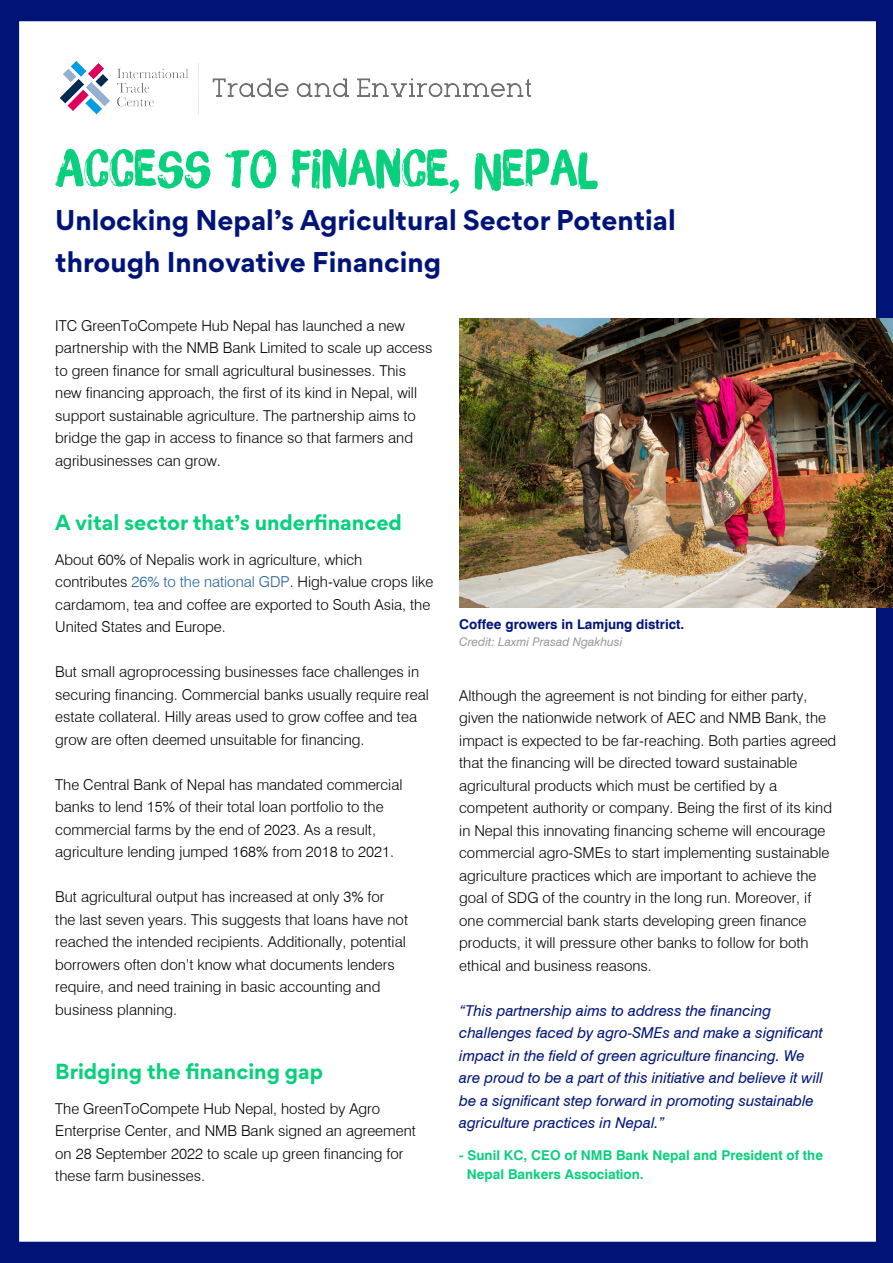
<style>
.page{position:relative;width:893px;height:1263px;background:#fff}
.page>*{position:absolute;margin:0;border:0;box-sizing:border-box;transform-origin:0 0}
.t1{font:51px "Brush Up W01";color:#08d07c}
.t2{font:700 25.5px/42px "Gordita";color:#001478}
.t3{font:700 19.5px "Gordita";color:#08d07c}
.t4{font:300 15px/22.5px "Swiss 721 BT";color:#000}
.t5{font:15px/22.5px "Swis 721 BT Regular 2";color:#001478}
.t6{font:700 13.5px/19.5px "Swiss 721 BT";color:#08d07c}
.t7{font:700 13.5px "Swiss 721 BT";color:#001478}
.t8{font:12px "Swis 721 BT Regular 2";color:#97999c}
.s1{color:#215e9e}
</style>
<div class="page">
<div style="left:1px;top:1px;width:891px;height:1261px;background:#001478"></div>
<div style="left:19px;top:21px;width:857px;height:1221px;background:#fff;border:2px solid #fff"></div>
<img style="left:459px;top:319px;width:434px;height:288px">
<img style="left:60px;top:61px;width:471px;height:54px">
<h1 class="t1" style="left:55px;top:139px;width:544px">ACCESS TO FINANCE, NEPAL</h1>
<h2 class="t2" style="left:55px;top:198px;width:622px">Unlocking Nepal’s Agricultural Sector Potential through Innovative Financing</h2>
<p class="t4" style="left:55px;top:314px;width:379px">ITC GreenToCompete Hub Nepal has launched a new partnership with the NMB Bank Limited to scale up access to green finance for small agricultural businesses. This new financing approach, the first of its kind in Nepal, will support sustainable agriculture. The partnership aims to bridge the gap in access to finance so that farmers and agribusinesses can grow.</p>
<h3 class="t3" style="left:55px;top:507px;width:348px">A vital sector that’s underfinanced</h3>
<p class="t4" style="left:55px;top:548px;width:380px">About 60% of Nepalis work in agriculture, which contributes <span class="s1">26% to the national GDP</span>. High-value crops like cardamom, tea and coffee are exported to South Asia, the United States and Europe.</p>
<p class="t4" style="left:55px;top:660px;width:375px">But small agroprocessing businesses face challenges in securing financing. Commercial banks usually require real estate collateral. Hilly areas used to grow coffee and tea grow are often deemed unsuitable for financing.</p>
<p class="t4" style="left:55px;top:773px;width:349px">The Central Bank of Nepal has mandated commercial banks to lend 15% of their total loan portfolio to the commercial farms by the end of 2023. As a result, agriculture lending jumped 168% from 2018 to 2021.</p>
<p class="t4" style="left:55px;top:885px;width:354px">But agricultural output has increased at only 3% for the last seven years. This suggests that loans have not reached the intended recipients. Additionally, potential borrowers often don’t know what documents lenders require, and need training in basic accounting and business planning.</p>
<h3 class="t3" style="left:55px;top:1056px;width:269px">Bridging the financing gap</h3>
<p class="t4" style="left:55px;top:1097px;width:362px">The GreenToCompete Hub Nepal, hosted by Agro Enterprise Center, and NMB Bank signed an agreement on 28 September 2022 to scale up green financing for these farm businesses.</p>
<p class="t7" style="left:459px;top:616px;width:226px">Coffee growers in Lamjung district.</p>
<p class="t8" style="left:459px;top:634px;width:165px">Credit: Laxmi Prasad Ngakhusi</p>
<p class="t4" style="left:459px;top:684px;width:379px">Although the agreement is not binding for either party, given the nationwide network of AEC and NMB Bank, the impact is expected to be far-reaching. Both parties agreed that the financing will be directed toward sustainable agricultural products which must be certified by a competent authority or company. Being the first of its kind in Nepal this innovating financing scheme will encourage commercial agro-SMEs to start implementing sustainable agriculture practices which are important to achieve the goal of SDG of the country in the long run. Moreover, if one commercial bank starts developing green finance products, it will pressure other banks to follow for both ethical and business reasons.</p>
<p class="t5" style="left:459px;top:999px;width:365px">“This partnership aims to address the financing challenges faced by agro-SMEs and make a significant impact in the field of green agriculture financing. We are proud to be a part of this initiative and believe it will be a significant step forward in promoting sustainable agriculture practices in Nepal.”</p>
<p class="t6" style="left:467px;top:1145px;width:358px;text-indent:-8px">- Sunil KC, CEO of NMB Bank Nepal and President of the<br>Nepal Bankers Association.</p>
</div>
